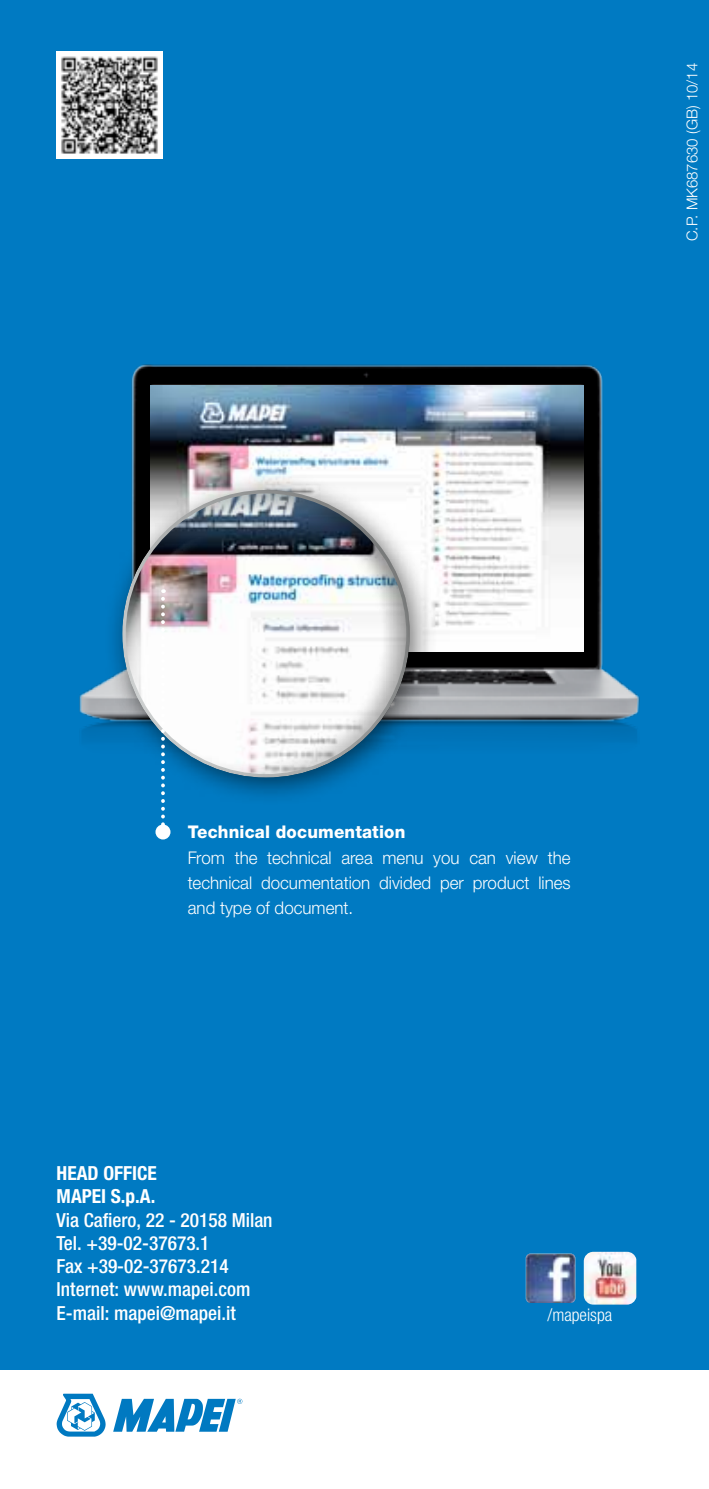
<style>
.page{position:relative;width:709px;height:1489px;background:#fff}
.page>*{position:absolute;margin:0;border:0;box-sizing:border-box;transform-origin:0 0}
.t1{font:500 condensed 19.5px/23.2px "Helvetica Neue LTW1 G";color:#fff}
.t2{font:700 condensed 19.5px/23.2px "Helvetica Neue LTW1 G";color:#fff}
.t3{font:300 17.5px/25px "Helvetica Neue LTW1 G";color:#fff;text-align:justify}
.t4{font:800 17.5px "Helvetica Neue LTW1 G";letter-spacing:.01em;color:#fff}
.t5{font:300 condensed 17.5px "Helvetica Neue LTW1 G";color:#fff}
.t6{font:300 15px "Helvetica Neue LTW1 G";color:#fff}
</style>
<div class="page">
<div style="left:0;top:0;width:709px;height:1488px;background:#007ac2"></div>
<div style="left:0;top:1370px;width:709px;height:118px;background:#fff"></div>
<svg style="left:113px;top:1398px;width:129px;height:33px"></svg>
<svg style="left:57px;top:1393px;width:49px;height:43px"></svg>
<img style="left:525px;top:1253px;width:50px;height:49px">
<img style="left:584px;top:1251px;width:52px;height:53px">
<img style="left:79px;top:364px;width:561px;height:376px">
<img style="left:151px;top:385px;width:432px;height:266px">
<div style="left:104px;top:472px;width:334px;height:334px;background:#000;opacity:.55"></div>
<div style="left:121px;top:489px;width:293px;height:293px;background:#000;opacity:.75"></div>
<svg style="left:161px;top:589px;width:4px;height:235px"></svg>
<div style="left:155px;top:824px;width:15px;height:15px;background:#fff;border-radius:50%"></div>
<img style="left:57px;top:52px;width:106px;height:106px">
<p class="t6" style="left:683px;top:241px;width:180px;rotate:-90deg">C.P. MK687630 (GB) 10/14</p>
<p class="t4" style="left:188px;top:821px;width:219px">Technical documentation</p>
<p class="t3" style="left:188px;top:844px;width:384px">From the technical area menu you can view the technical documentation divided per product lines and type of document.</p>
<p class="t2" style="left:57px;top:1161px;width:102px">HEAD OFFICE<br>MAPEI S.p.A.</p>
<p class="t1" style="left:57px;top:1207px;width:217px">Via Cafiero, 22 - 20158 Milan<br>Tel. +39-02-37673.1<br>Fax +39-02-37673.214<br>Internet: www.mapei.com<br>E-mail: mapei@mapei.it</p>
<p class="t5" style="left:547px;top:1304px;width:66px">/mapeispa</p>
</div>
